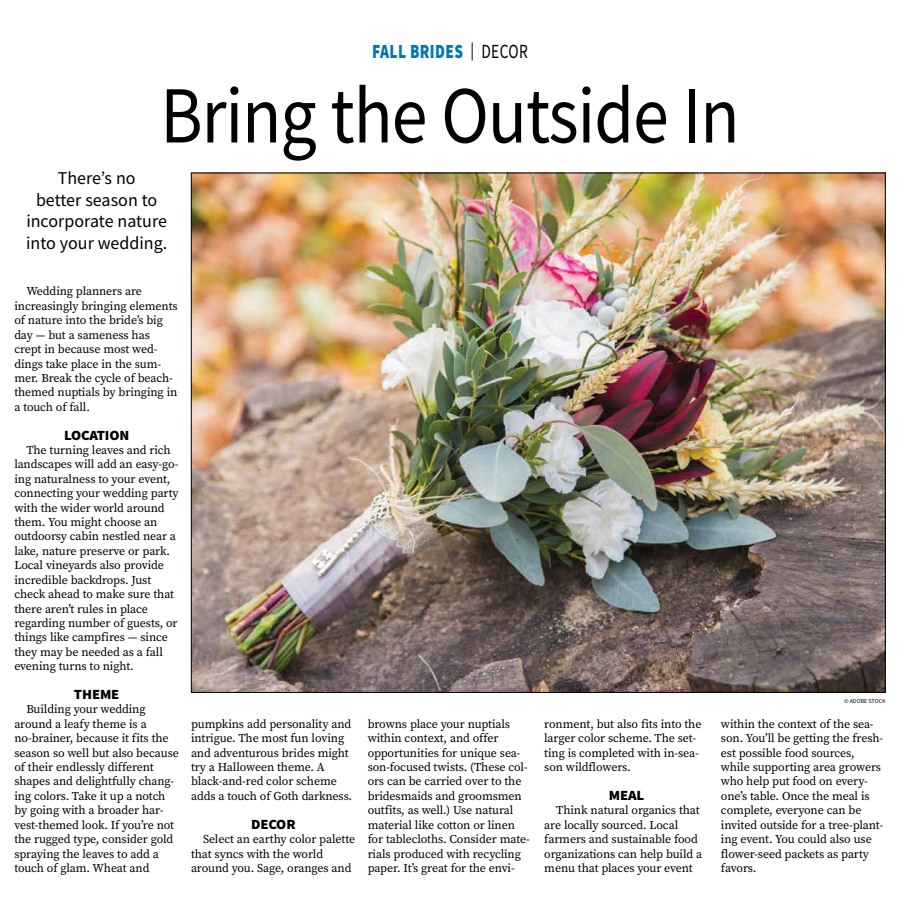
<style>
.page{position:relative;width:900px;height:908px;background:#fff}
.page>*{position:absolute;margin:0;border:0;box-sizing:border-box;transform-origin:0 0}
.t1{font:81px "Source Sans Pro";letter-spacing:-.015em;color:#000;scale:.89 1}
.t2{font:900 20px "Source Sans Pro";letter-spacing:.025em;color:#0077b1;scale:.77 1}
.t3{font:18px/21.6px "Source Sans Pro";color:#000;text-align:center}
.t4{font:900 14px "Source Sans Pro";letter-spacing:-.01em;color:#000;scale:1.05 1}
.t5{font:12px/14.4px "Source Serif Pro";letter-spacing:-.01em;color:#000}
.t6{font:6px "Source Sans Pro";color:#000}
.s1{font-weight:400;font-size:18px;color:#000}
.s2{font-weight:400;color:#000}
</style>
<div class="page">
<img style="left:193px;top:175px;width:691px;height:515px">
<h2 class="t2" style="left:372px;top:38px;width:204px">FALL BRIDES <span class="s1">|</span> <span class="s2">DECOR</span></h2>
<h1 class="t1" style="left:160px;top:64px;width:652px">Bring the Outside In</h1>
<h3 class="t3" style="left:26px;top:167px;width:143px">There’s no<br>better season to incorporate nature into your wedding.</h3>
<p class="t5" style="left:14px;top:284px;width:165px;text-indent:12px">Wedding planners are increasingly bringing elements of nature into the bride’s big day — but a sameness has crept in because most wed&shy;dings take place in the sum&shy;mer. Break the cycle of beach&shy;themed nuptials by bringing in a touch of fall.</p>
<p class="t4" style="left:64px;top:425px;width:64px">LOCATION</p>
<p class="t5" style="left:14px;top:442px;width:166px;text-indent:12px">The turning leaves and rich landscapes will add an easy-go&shy;ing naturalness to your event, connecting your wedding party with the wider world around them. You might choose an outdoorsy cabin nestled near a lake, nature preserve or park.<br>Local vineyards also provide incredible backdrops. Just check ahead to make sure that there aren’t rules in place regarding number of guests, or things like campfires — since they may be needed as a fall evening turns to night.</p>
<p class="t4" style="left:74px;top:684px;width:45px">THEME</p>
<p class="t5" style="left:14px;top:702px;width:166px;text-indent:12px">Building your wedding around a leafy theme is a no-brainer, because it fits the season so well but also because of their endlessly different shapes and delightfully chang&shy;ing colors. Take it up a notch by going with a broader har&shy;vest-themed look. If you’re not the rugged type, consider gold spraying the leaves to add a touch of glam. Wheat and</p>
<p class="t5" style="left:191px;top:716px;width:163px">pumpkins add personality and intrigue. The most fun loving and adventurous brides might try a Halloween theme. A black-and-red color scheme adds a touch of Goth darkness.</p>
<p class="t4" style="left:251px;top:814px;width:44px">DECOR</p>
<p class="t5" style="left:191px;top:831px;width:166px;text-indent:12px">Select an earthy color palette that syncs with the world around you. Sage, oranges and</p>
<p class="t5" style="left:368px;top:716px;width:164px">browns place your nuptials within context, and offer opportunities for unique sea&shy;son-focused twists. (These col&shy;ors can be carried over to the bridesmaids and groomsmen outfits, as well.) Use natural material like cotton or linen for tablecloths. Consider mate&shy;rials produced with recycling paper. It’s great for the envi-</p>
<p class="t5" style="left:544px;top:716px;width:159px">ronment, but also fits into the larger color scheme. The set&shy;ting is completed with in-sea&shy;son wildflowers.</p>
<p class="t4" style="left:609px;top:785px;width:35px">MEAL</p>
<p class="t5" style="left:544px;top:802px;width:159px;text-indent:12px">Think natural organics that are locally sourced. Local farmers and sustainable food organizations can help build a menu that places your event</p>
<p class="t6" style="left:844px;top:697px;width:43px">© ADOBE STOCK</p>
<p class="t5" style="left:721px;top:716px;width:164px">within the context of the sea&shy;son. You’ll be getting the fresh&shy;est possible food sources, while supporting area growers who help put food on every&shy;one’s table. Once the meal is complete, everyone can be invited outside for a tree-plant&shy;ing event. You could also use flower-seed packets as party favors.</p>
</div>
